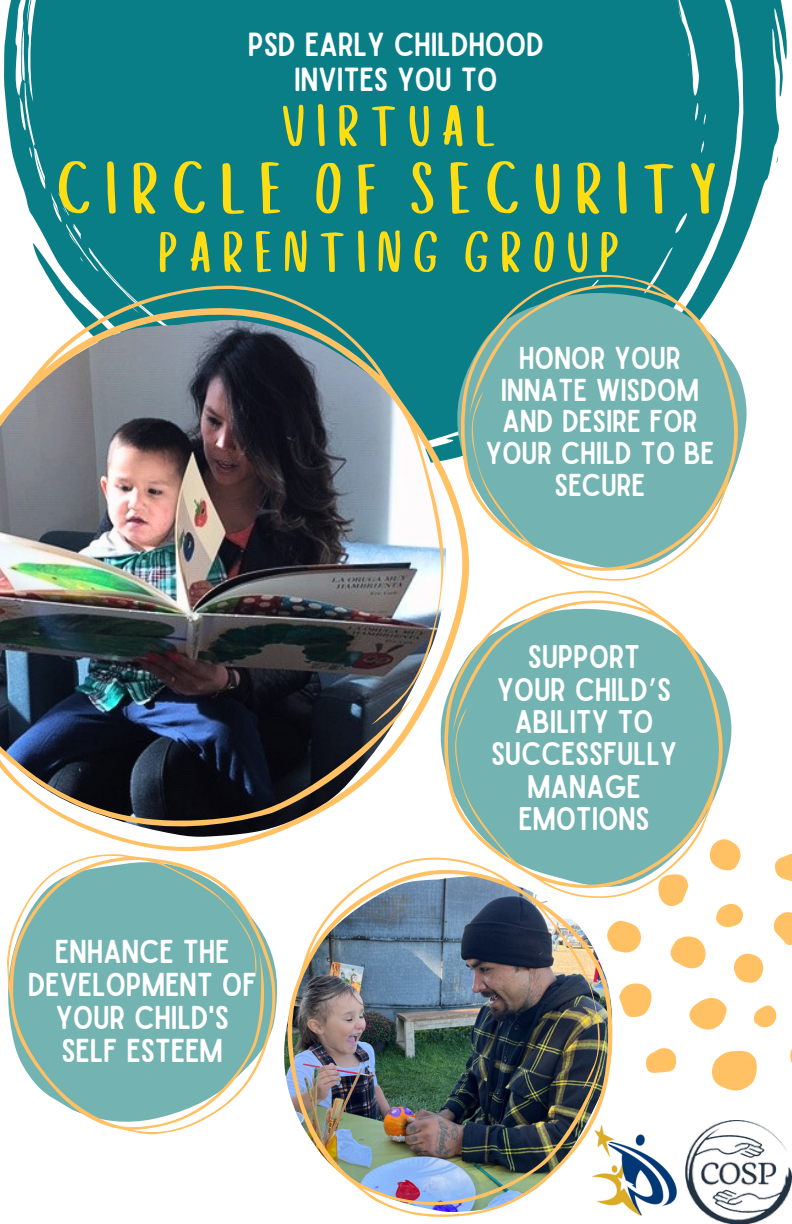
<style>
.page{position:relative;width:792px;height:1224px;background:#fff}
.page>*{position:absolute;margin:0;border:0;box-sizing:border-box;transform-origin:0 0}
.t1{font:71.8px "Cup Cakes";color:#ffdd13}
.t2{font:57.8px "Cup Cakes";color:#ffdd13}
.t3{font:57.2px "Cup Cakes";color:#ffdd13}
.t4{font:32px "Sailors";letter-spacing:-.01em;color:#fff}
.t5{font:31.6px/33px "Sailors";letter-spacing:-.01em;color:#fff;text-align:center}
.t6{font:31.2px/32.4px "Sailors";letter-spacing:-.01em;color:#fff;text-align:center}
.t7{font:30.2px/31.6px "Sailors";letter-spacing:-.01em;color:#fff;text-align:center}
.s1{font-family:"Noto Sans Gurmukhi"}
</style>
<div class="page">
<div style="left:4px;top:0;width:783px;height:220px;background:#097e86"></div>
<svg style="left:774px;top:156px;width:7px;height:7px"></svg>
<svg style="left:673px;top:853px;width:119px;height:238px"></svg>
<svg style="left:7px;top:961px;width:217px;height:174px;fill:#73b3b1"></svg>
<svg style="left:673px;top:853px;width:116px;height:92px"></svg>
<svg style="left:584px;top:627px;width:187px;height:304px;fill:#73b3b1"></svg>
<svg style="left:584px;top:220px;width:168px;height:407px"></svg>
<svg style="left:584px;top:233px;width:168px;height:381px;fill:#73b3b1"></svg>
<img style="left:685px;top:1121px;width:107px;height:103px">
<img style="left:673px;top:1179px;width:4px;height:23px">
<img style="left:0;top:196px;width:584px;height:765px">
<img style="left:224px;top:814px;width:449px;height:403px">
<p class="t4" style="left:248px;top:33px;width:298px">PSD EARLY CHILDHOOD</p>
<p class="t4" style="left:294px;top:67px;width:205px">INVITES YOU TO</p>
<p class="t2" style="left:283px;top:88px;width:227px">VIRTUAL</p>
<p class="t1" style="left:59px;top:142px;width:675px">CIRCLE OF SECURITY</p>
<p class="t3" style="left:160px;top:215px;width:474px">PARENTING GROUP</p>
<p class="t7" style="left:486px;top:344px;width:231px">HONOR YOUR<br>INNATE WISDOM<br>AND DESIRE FOR<br>YOUR CHILD TO BE<br>SECURE</p>
<p class="t5" style="left:28px;top:936px;width:231px">ENHANCE THE<br>DEVELOPMENT OF<br>YOUR CHILD'S</p>
<p class="t5" style="left:61px;top:1035px;width:163px">SELF ESTEEM</p>
<p class="t6" style="left:528px;top:642px;width:114px">SUPPORT</p>
<p class="t6" style="left:491px;top:674px;width:188px">YOUR CHILD<span class="s1">’</span>S<br>ABILITY TO<br>SUCCESSFULLY<br>MANAGE</p>
<p class="t6" style="left:518px;top:804px;width:133px">EMOTIONS</p>
</div>
